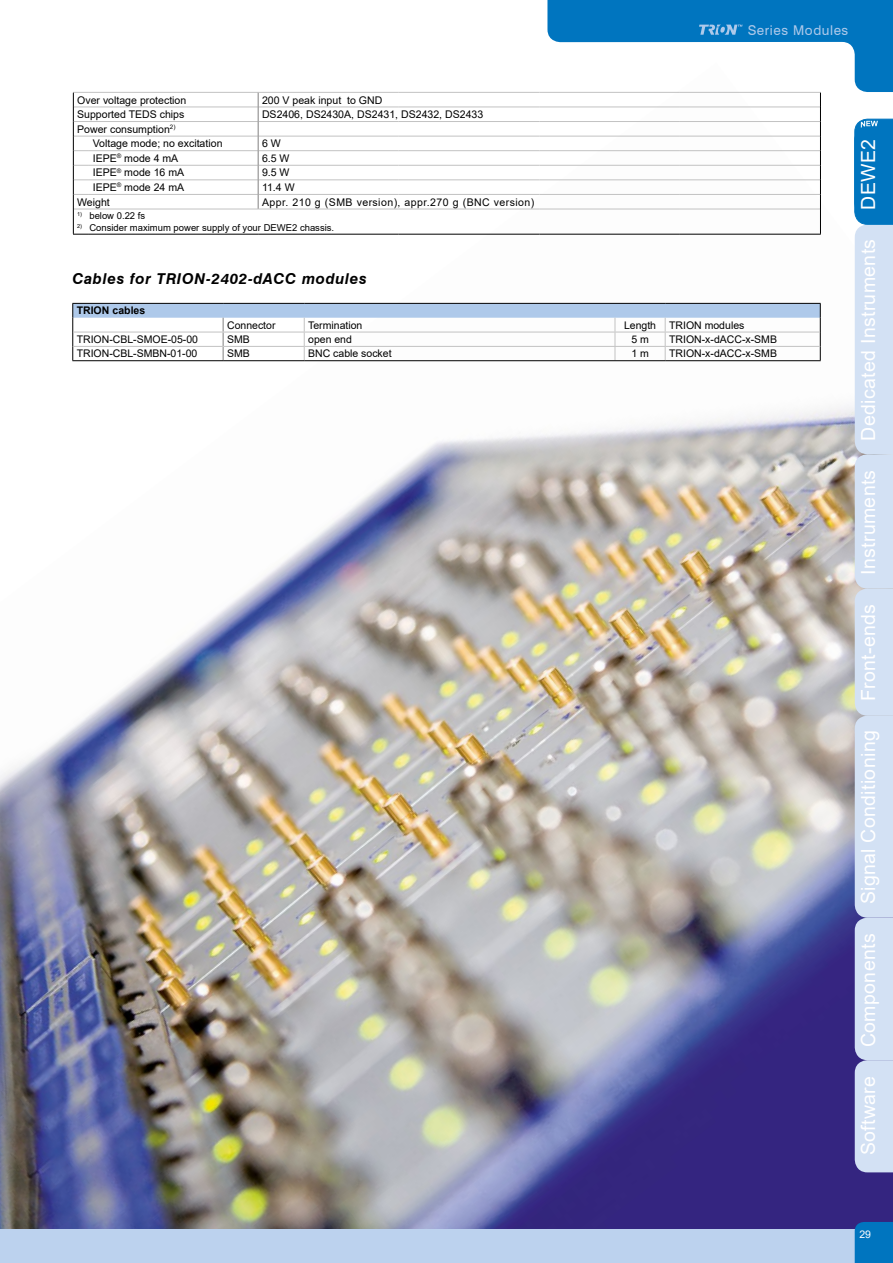
<style>
.page{position:relative;width:893px;height:1263px;background:#fff}
.page>*{position:absolute;margin:0;border:0;box-sizing:border-box;transform-origin:0 0}
.t1{font:19.5px "Arial";letter-spacing:.015em;color:#fff}
.Headline_4{font:italic 700 15px "Swiss 721 BT";letter-spacing:.04em;color:#000}
.t2{font:13.5px "Swiss 721 BT";letter-spacing:.04em;color:#aec9ea}
.Table_import{font:10.5px "Arial";color:#000}
.Description{font:10.5px "Arial";letter-spacing:.04em;color:#000}
.Headline_1_for_Modu{font:700 10.5px "Arial";color:#000}
.t3{font:10.5px "Arial";color:#fff}
.Table_import-2{font:9.45px "Arial";color:#000}
</style>
<div class="page">
<img style="left:0;top:728px;width:893px;height:501px">
<div style="left:0;top:1229px;width:893px;height:34px;background:#bcd2ee"></div>
<div style="left:855px;top:1222px;width:38px;height:41px;background:#0075bf"></div>
<img style="left:72px;top:0;width:821px;height:1172px">
<p class="t2" style="left:748px;top:22px;width:102px">Series Modules</p>
<p class="Table_import" style="left:77px;top:93px;width:111px">Over voltage protection</p>
<p class="Table_import" style="left:262px;top:93px;width:122px">200 V peak input to GND</p>
<p class="Table_import" style="left:77px;top:107px;width:109px">Supported TEDS chips</p>
<p class="Table_import" style="left:262px;top:107px;width:223px">DS2406, DS2430A, DS2431, DS2432, DS2433</p>
<p class="Table_import" style="left:77px;top:122px;width:100px">Power consumption<sup>2)</sup></p>
<p class="Table_import" style="left:93px;top:136px;width:131px">Voltage mode; no excitation</p>
<p class="Table_import" style="left:262px;top:136px;width:20px">6 W</p>
<p class="Table_import" style="left:93px;top:151px;width:87px">IEPE<sup>®</sup> mode 4 mA</p>
<p class="Table_import" style="left:262px;top:151px;width:29px">6.5 W</p>
<p class="Table_import" style="left:93px;top:165px;width:93px">IEPE<sup>®</sup> mode 16 mA</p>
<p class="Table_import" style="left:262px;top:165px;width:29px">9.5 W</p>
<p class="Table_import" style="left:93px;top:180px;width:93px">IEPE<sup>®</sup> mode 24 mA</p>
<p class="Table_import" style="left:262px;top:180px;width:34px">11.4 W</p>
<p class="Table_import" style="left:77px;top:195px;width:34px">Weight</p>
<p class="Description" style="left:262px;top:195px;width:274px">Appr. 210 g (SMB version), appr.270 g (BNC version)</p>
<p class="Table_import-2" style="left:77px;top:210px;width:70px"><sup>1)</sup> below 0.22 fs</p>
<p class="Table_import-2" style="left:77px;top:221px;width:259px"><sup>2)</sup> Consider maximum power supply of your DEWE2 chassis.</p>
<p class="Headline_4" style="left:72px;top:269px;width:296px">Cables for TRION-2402-dACC modules</p>
<p class="Headline_1_for_Modu" style="left:77px;top:303px;width:70px">TRION cables</p>
<p class="Table_import" style="left:227px;top:318px;width:50px">Connector</p>
<p class="Table_import" style="left:308px;top:318px;width:56px">Termination</p>
<p class="Table_import" style="left:624px;top:318px;width:34px">Length</p>
<p class="Table_import" style="left:669px;top:318px;width:77px">TRION modules</p>
<p class="Table_import" style="left:77px;top:332px;width:123px">TRION-CBL-SMOE-05-00</p>
<p class="Table_import" style="left:227px;top:332px;width:24px">SMB</p>
<p class="Table_import" style="left:308px;top:332px;width:45px">open end</p>
<p class="Table_import" style="left:631px;top:332px;width:19px">5 m</p>
<p class="Table_import" style="left:669px;top:332px;width:109px">TRION-x-dACC-x-SMB</p>
<p class="Table_import" style="left:77px;top:346px;width:122px">TRION-CBL-SMBN-01-00</p>
<p class="Table_import" style="left:227px;top:346px;width:24px">SMB</p>
<p class="Table_import" style="left:308px;top:346px;width:85px">BNC cable socket</p>
<p class="Table_import" style="left:631px;top:346px;width:19px">1 m</p>
<p class="Table_import" style="left:669px;top:346px;width:109px">TRION-x-dACC-x-SMB</p>
<h1 class="t1" style="left:855px;top:210px;width:72px;rotate:-90deg">DEWE2</h1>
<h1 class="t1" style="left:855px;top:441px;width:203px;rotate:-90deg">Dedicated Instruments</h1>
<h1 class="t1" style="left:855px;top:575px;width:107px;rotate:-90deg">Instruments</h1>
<h1 class="t1" style="left:855px;top:701px;width:99px;rotate:-90deg">Front-ends</h1>
<h1 class="t1" style="left:855px;top:904px;width:175px;rotate:-90deg">Signal Conditioning</h1>
<h1 class="t1" style="left:855px;top:1047px;width:115px;rotate:-90deg">Components</h1>
<h1 class="t1" style="left:855px;top:1155px;width:81px;rotate:-90deg">Software</h1>
<p class="t3" style="left:859px;top:1227px;width:13px">29</p>
</div>
